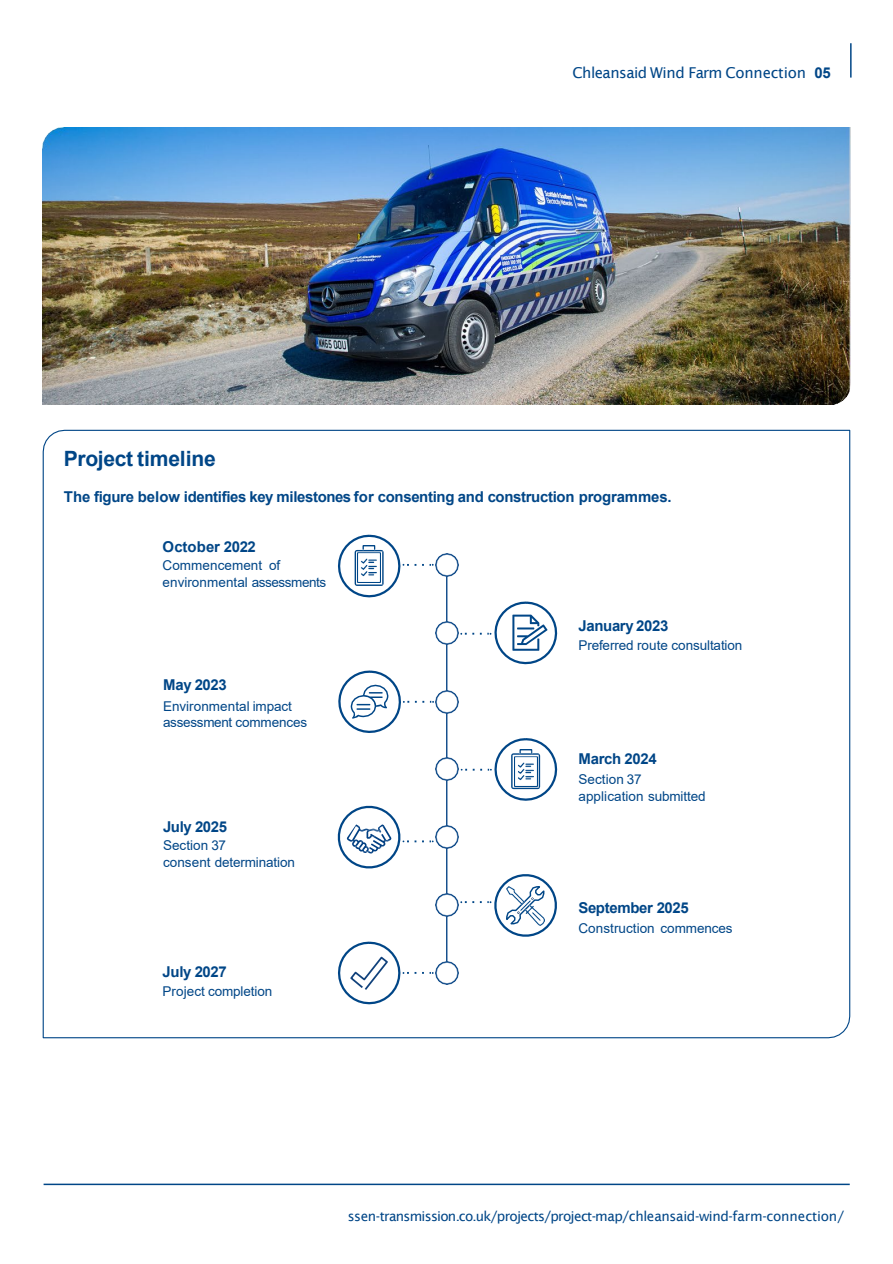
<style>
.page{position:relative;width:893px;height:1264px;background:#fff}
.page>*{position:absolute;margin:0;border:0;box-sizing:border-box;transform-origin:0 0}
.t1{font:700 21px "Arial";letter-spacing:-.015em;color:#004687}
.t2{font:700 15px "Arial";letter-spacing:-.025em;color:#004687}
.t3{font:15px "Lucida Sans";letter-spacing:-.025em;color:#004687}
.t4{font:700 15px "Arial";color:#004687}
.t5{font:13.5px/17.2px "Arial";letter-spacing:-.005em;color:#004687}
.t6{font:13.5px "Lucida Sans";letter-spacing:-.035em;color:#004687}
.s1{font-family:"Arial";font-weight:700}
</style>
<div class="page">
<svg style="left:42px;top:429px;width:808px;height:609px"></svg>
<hr style="left:44px;top:1183px;width:805px;height:1px;background:#004687">
<hr style="left:850px;top:43px;width:1px;height:35px;background:#004687">
<svg style="left:337px;top:533px;width:96px;height:65px"></svg>
<img style="left:357px;top:546px;width:24px;height:36px">
<hr style="left:446px;top:554px;width:1px;height:430px;background:#003f82">
<img style="left:435px;top:553px;width:23px;height:23px">
<img style="left:435px;top:621px;width:23px;height:23px">
<svg style="left:460px;top:736px;width:98px;height:65px"></svg>
<img style="left:514px;top:749px;width:23px;height:37px">
<img style="left:435px;top:757px;width:23px;height:23px">
<svg style="left:460px;top:872px;width:98px;height:65px"></svg>
<img style="left:506px;top:885px;width:38px;height:40px">
<img style="left:435px;top:893px;width:23px;height:23px">
<svg style="left:337px;top:669px;width:97px;height:65px"></svg>
<img style="left:435px;top:690px;width:23px;height:23px">
<img style="left:435px;top:825px;width:23px;height:23px">
<svg style="left:337px;top:940px;width:96px;height:65px"></svg>
<img style="left:435px;top:961px;width:23px;height:23px">
<svg style="left:337px;top:804px;width:96px;height:65px"></svg>
<svg style="left:460px;top:600px;width:98px;height:65px"></svg>
<img style="left:42px;top:128px;width:808px;height:276px">
<p class="t3" style="left:572px;top:64px;width:260px">Chleansaid Wind Farm Connection <span class="s1">05</span></p>
<p class="t1" style="left:64px;top:444px;width:153px">Project timeline</p>
<p class="t2" style="left:64px;top:486px;width:609px">The figure below identifies key milestones for consenting and construction programmes.</p>
<p class="t4" style="left:163px;top:536px;width:95px">October 2022</p>
<p class="t5" style="left:163px;top:556px;width:165px">Commencement of environmental assessments</p>
<p class="t2" style="left:578px;top:614px;width:91px">January 2023</p>
<p class="t5" style="left:578px;top:636px;width:165px">Preferred route consultation</p>
<p class="t2" style="left:163px;top:674px;width:65px">May 2023</p>
<p class="t5" style="left:163px;top:697px;width:146px;line-height:16.4px">Environmental impact assessment commences</p>
<p class="t2" style="left:578px;top:748px;width:80px">March 2024</p>
<p class="t5" style="left:578px;top:771px;width:129px;line-height:16.5px">Section 37 application submitted</p>
<p class="t2" style="left:163px;top:815px;width:66px">July 2025</p>
<p class="t5" style="left:163px;top:836px;width:65px">Section 37</p>
<p class="t5" style="left:163px;top:853px;width:133px">consent determination</p>
<p class="t2" style="left:578px;top:897px;width:112px">September 2025</p>
<p class="t5" style="left:578px;top:919px;width:156px">Construction commences</p>
<p class="t2" style="left:163px;top:961px;width:66px">July 2027</p>
<p class="t5" style="left:163px;top:981px;width:111px">Project completion</p>
<p class="t6" style="left:348px;top:1207px;width:497px">ssen-transmission.co.uk/projects/project-map/chleansaid-wind-farm-connection/</p>
</div>
